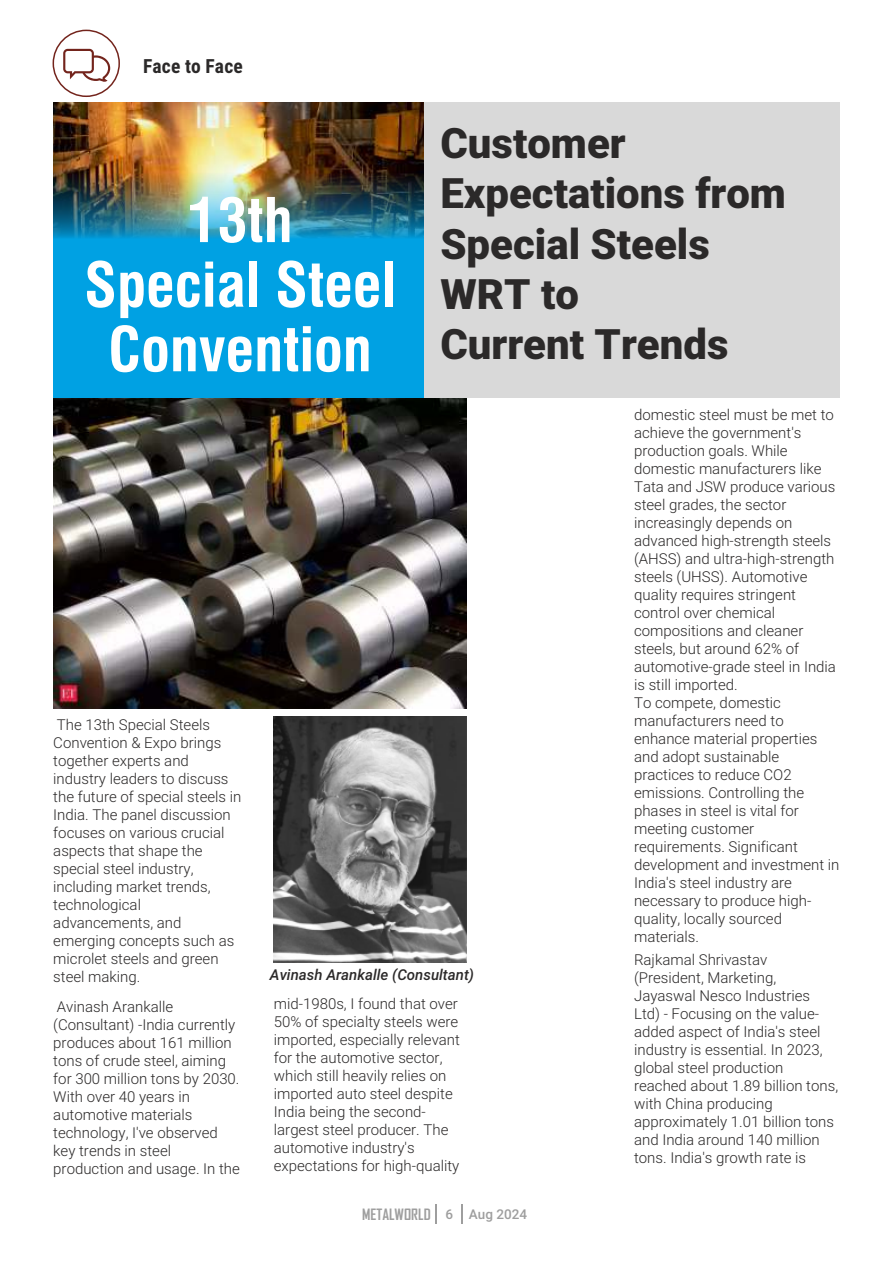
<style>
.page{position:relative;width:893px;height:1263px;background:#fff}
.page>*{position:absolute;margin:0;border:0;box-sizing:border-box;transform-origin:0 0}
.t1{font:700 condensed 60px/64.5px "Swiss 721 BT";color:#fff;text-align:center}
.t2{font:900 41.85px/50.2px "Roboto";color:#2b2929}
.t3{font:700 19.5px "Roboto Condensed";letter-spacing:.01em;color:#2b2929}
.t4{font:300 15px/18px "Roboto";color:#2b2929}
.t5{font:italic 500 15px "Roboto";color:#2b2929}
.t6{font:700 15px "Agency FB";color:#9e9e9e}
.s1{font-family:"Roboto";font-weight:500;font-size:13.5px}
</style>
<div class="page">
<div style="left:420px;top:102px;width:420px;height:296px;background:#d9d9d9"></div>
<svg style="left:435px;top:1205px;width:1px;height:19px"></svg>
<svg style="left:462px;top:1205px;width:1px;height:19px"></svg>
<div style="left:53px;top:30px;width:67px;height:67px;border:1px solid #73241c;border-radius:50%"></div>
<svg style="left:63px;top:49px;width:47px;height:33px"></svg>
<div style="left:53px;top:128px;width:371px;height:270px;background:#00a1e3"></div>
<img style="left:53px;top:102px;width:371px;height:136px">
<img style="left:53px;top:398px;width:414px;height:310px">
<img style="left:274px;top:717px;width:193px;height:245px">
<h3 class="t3" style="left:143px;top:59px;width:101px">Face to Face</h3>
<h1 class="t1" style="left:84px;top:194px;width:313px">13th<br>Special Steel<br>Convention</h1>
<h2 class="t2" style="left:440px;top:122px;width:347px">Customer<br>Expectations from<br>Special Steels<br>WRT to<br>Current Trends</h2>
<p class="t4" style="left:53px;top:717px;width:190px">The 13th Special Steels<br>Convention &amp; Expo brings together experts and industry leaders to discuss the future of special steels in<br>India. The panel discussion focuses on various crucial aspects that shape the special steel industry, including market trends, technological advancements, and emerging concepts such as microlet steels and green steel making.</p>
<p class="t4" style="left:53px;top:999px;width:188px">Avinash Arankalle (Consultant) -India currently produces about 161 million tons of crude steel, aiming for 300 million tons by 2030.<br>With over 40 years in automotive materials technology, I've observed key trends in steel production and usage. In the</p>
<p class="t4" style="left:274px;top:996px;width:188px">mid-1980s, I found that over<br>50% of specialty steels were imported, especially relevant for the automotive sector, which still heavily relies on imported auto steel despite<br>India being the second&shy;largest steel producer. The automotive industry's expectations for high-quality</p>
<p class="t5" style="left:270px;top:969px;width:206px">Avinash Arankalle (Consultant)</p>
<p class="t6" style="left:362px;top:1208px;width:166px">METALWORLD <span class="s1">6 Aug 2024</span></p>
<p class="t4" style="left:634px;top:407px;width:207px">domestic steel must be met to achieve the government's production goals. While domestic manufacturers like<br>Tata and JSW produce various steel grades, the sector increasingly depends on advanced high-strength steels (AHSS) and ultra-high-strength steels (UHSS). Automotive quality requires stringent control over chemical compositions and cleaner steels, but around 62% of automotive-grade steel in India is still imported.<br>To compete, domestic manufacturers need to enhance material properties and adopt sustainable practices to reduce CO2 emissions. Controlling the phases in steel is vital for meeting customer requirements. Significant development and investment in<br>India's steel industry are necessary to produce high&shy;quality, locally sourced materials.</p>
<p class="t4" style="left:634px;top:952px;width:206px">Rajkamal Shrivastav (President, Marketing,<br>Jayaswal Nesco Industries<br>Ltd) - Focusing on the value&shy;added aspect of India's steel industry is essential. In 2023, global steel production reached about 1.89 billion tons, with China producing approximately 1.01 billion tons and India around 140 million tons. India's growth rate is</p>
</div>
